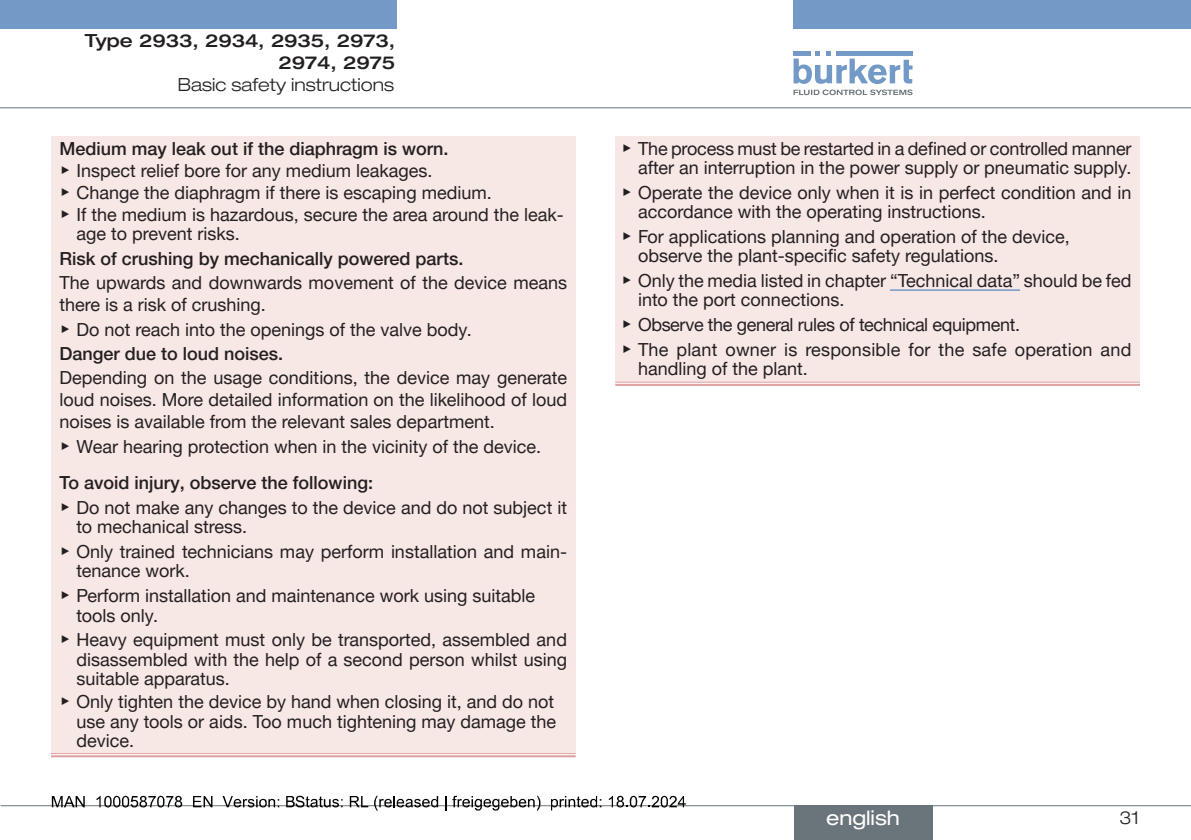
<style>
.page{position:relative;width:1191px;height:840px;background:#fff}
.page>*{position:absolute;margin:0;border:0;box-sizing:border-box;transform-origin:0 0}
.t1{font:expanded 20px "Helvetica Neue LTW1 G";color:#fff}
.t2{font:18px/19.2px "Helvetica Neue LTW1 G";color:#231f20}
.t3{font:500 18px "Helvetica Neue LTW1 G";color:#231f20}
.t4{font:500 expanded 18px/21.6px "Helvetica Neue LTW1 G";color:#231f20;text-align:right}
.t5{font:300 expanded 18px "Helvetica Neue LTW1 G";color:#231f20}
.s1{font-weight:500}
.s2{font-family:"Arial Unicode MS"}
</style>
<div class="page">
<div style="left:0;top:0;width:396px;height:28px;background:#739ac7"></div>
<div style="left:793px;top:0;width:398px;height:28px;background:#739ac7"></div>
<svg style="left:793px;top:51px;width:119px;height:44px"></svg>
<hr style="left:0;top:107px;width:1191px;height:1px;background:#6a747b">
<div style="left:51px;top:136px;width:524px;height:618px;background:#f7e7e5"></div>
<hr style="left:51px;top:752px;width:524px;height:4px;background:#e2a8a7">
<hr style="left:51px;top:752px;width:524px;height:1px;background:#df9f9e">
<hr style="left:51px;top:754px;width:524px;height:2px;background:#df9f9e">
<div style="left:615px;top:136px;width:525px;height:247px;background:#f7e7e5"></div>
<hr style="left:615px;top:381px;width:525px;height:4px;background:#e8bbbb">
<hr style="left:615px;top:381px;width:525px;height:1px;background:#df9f9e">
<hr style="left:615px;top:383px;width:525px;height:2px;background:#df9f9e">
<hr style="left:890px;top:289px;width:130px;height:2px;background:#739ac7">
<hr style="left:1px;top:804px;width:1190px;height:1px;background:#6a747b">
<div style="left:793px;top:805px;width:139px;height:34px;background:#6a747b"></div>
<svg style="left:52px;top:796px;width:33px;height:10px"></svg>
<svg style="left:96px;top:795px;width:86px;height:12px"></svg>
<svg style="left:193px;top:796px;width:19px;height:10px"></svg>
<svg style="left:222px;top:796px;width:57px;height:11px"></svg>
<svg style="left:286px;top:795px;width:56px;height:12px"></svg>
<svg style="left:350px;top:796px;width:18px;height:10px"></svg>
<svg style="left:374px;top:795px;width:64px;height:15px"></svg>
<svg style="left:445px;top:796px;width:1px;height:14px"></svg>
<svg style="left:452px;top:795px;width:88px;height:15px"></svg>
<svg style="left:551px;top:796px;width:50px;height:14px"></svg>
<svg style="left:609px;top:795px;width:76px;height:12px"></svg>
<p class="t4" style="left:85px;top:29px;width:312px">Type 2933, 2934, 2935, 2973,<br>2974, 2975</p>
<p class="t5" style="left:178px;top:74px;width:218px">Basic safety instructions</p>
<p class="t2" style="left:60px;top:137px;width:506px;line-height:22px"><span class="s1">Medium may leak out if the diaphragm is worn.<br></span><span class="s2">▶</span> Inspect relief bore for any medium leakages.<br><span class="s2">▶</span> Change the diaphragm if there is escaping medium.<br><span class="s2">▶</span> If the medium is hazardous, secure the area around the leak-</p>
<p class="t2" style="left:77px;top:224px;width:165px">age to prevent risks.</p>
<p class="t3" style="left:60px;top:247px;width:405px">Risk of crushing by mechanically powered parts.</p>
<p class="t2" style="left:60px;top:271px;width:509px;line-height:21.6px">The upwards and downwards movement of the device means there is a risk of crushing.</p>
<p class="t2" style="left:60px;top:316px;width:414px;line-height:24.4px"><span class="s2">▶</span> Do not reach into the openings of the valve body.<br><span class="s1">Danger due to loud noises.</span></p>
<p class="t2" style="left:59px;top:367px;width:509px;line-height:21.6px;text-align:justify">Depending on the usage conditions, the device may generate loud noises. More detailed information on the likelihood of loud noises is available from the relevant sales department.</p>
<p class="t2" style="left:59px;top:427px;width:483px;line-height:36.4px"><span class="s2">▶</span> Wear hearing protection when in the vicinity of the device.<br><span class="s1">To avoid injury, observe the following:</span></p>
<p class="t2" style="left:76px;top:497px;width:492px;text-indent:-17px"><span class="s2">▶</span> Do not make any changes to the device and do not subject it to mechanical stress.</p>
<p class="t2" style="left:76px;top:541px;width:492px;text-indent:-17px"><span class="s2">▶</span> Only trained technicians may perform installation and main&shy;tenance work.</p>
<p class="t2" style="left:76px;top:585px;width:460px;text-indent:-17px"><span class="s2">▶</span> Perform installation and maintenance work using suitable tools only.</p>
<p class="t2" style="left:76px;top:630px;width:492px;text-align:justify;text-indent:-17px"><span class="s2">▶</span> Heavy equipment must only be transported, assembled and disassembled with the help of a second person whilst using suitable apparatus.</p>
<p class="t2" style="left:76px;top:691px;width:481px;text-align:justify;text-indent:-17px"><span class="s2">▶</span> Only tighten the device by hand when closing it, and do not use any tools or aids. Too much tightening may damage the device.</p>
<p class="t2" style="left:621px;top:138px;width:512px;text-align:right"><span class="s2">▶</span> The process must be restarted in a defined or controlled manner after an interruption in the power supply or pneumatic supply.</p>
<p class="t2" style="left:638px;top:183px;width:495px;text-indent:-17px"><span class="s2">▶</span> Operate the device only when it is in perfect condition and in accordance with the operating instructions.</p>
<p class="t2" style="left:638px;top:227px;width:433px;text-indent:-17px"><span class="s2">▶</span> For applications planning and operation of the device, observe the plant-specific safety regulations.</p>
<p class="t2" style="left:638px;top:271px;width:495px;text-indent:-17px"><span class="s2">▶</span> Only the media listed in chapter “Technical data” should be fed into the port connections.</p>
<p class="t2" style="left:621px;top:312px;width:512px;line-height:24.8px"><span class="s2">▶</span> Observe the general rules of technical equipment.<br><span class="s2">▶</span> The plant owner is responsible for the safe operation and</p>
<p class="t2" style="left:638px;top:359px;width:171px">handling of the plant.</p>
<p class="t1" style="left:826px;top:805px;width:75px">english</p>
<p class="t5" style="left:1119px;top:806px;width:22px">31</p>
</div>
